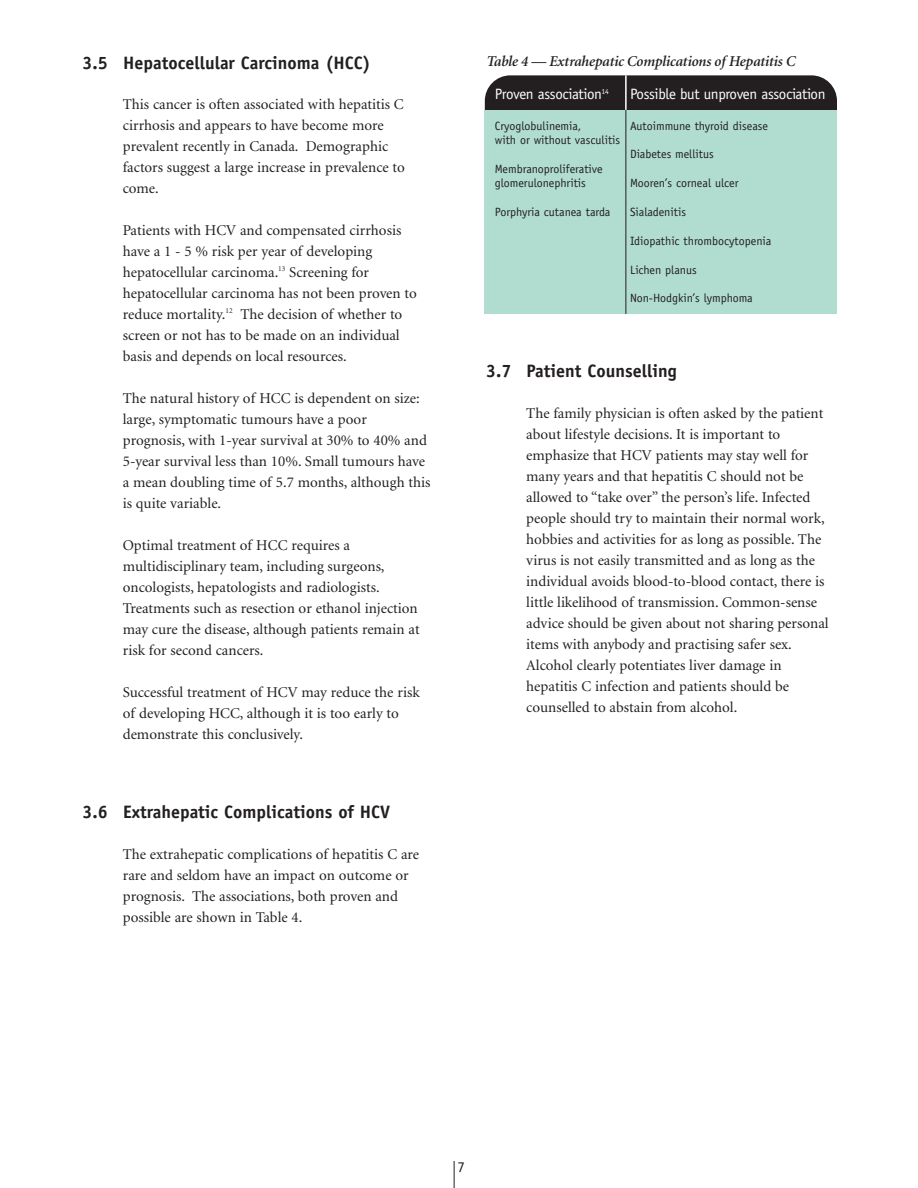
<style>
.page{position:relative;width:918px;height:1188px;background:#fff}
.page>*{position:absolute;margin:0;border:0;box-sizing:border-box;transform-origin:0 0}
.t1{font:700 18px "Officina Sans";color:#231f20}
.t2{font:15px/21px "Minion";color:#231f20}
.t3{font:15px "Officina Sans";letter-spacing:-.025em;color:#fff}
.t4{font:italic 600 15px "Minion";letter-spacing:-.015em;color:#231f20}
.t5{font:15px "Officina Sans";color:#231f20}
.t6{font:12px/14.4px "Officina Sans";color:#231f20}
</style>
<div class="page">
<svg style="left:454px;top:1161px;width:1px;height:27px"></svg>
<div style="left:485px;top:75px;width:352px;height:141px;background:#231f20;border-radius:26px"></div>
<div style="left:485px;top:110px;width:352px;height:204px;background:#b1ddd1"></div>
<hr style="left:626px;top:110px;width:1px;height:204px;background:#231f20">
<hr style="left:625px;top:75px;width:2px;height:35px;background:#fff">
<p class="t1" style="left:82px;top:56px;width:290px">3.5 Hepatocellular Carcinoma (HCC)</p>
<p class="t2" style="left:123px;top:95px;width:284px">This cancer is often associated with hepatitis C cirrhosis and appears to have become more prevalent recently in Canada. Demographic factors suggest a large increase in prevalence to come.</p>
<p class="t2" style="left:123px;top:221px;width:296px">Patients with HCV and compensated cirrhosis have a 1 - 5 % risk per year of developing hepatocellular carcinoma.<sup>13</sup> Screening for hepatocellular carcinoma has not been proven to reduce mortality.<sup>12</sup> The decision of whether to screen or not has to be made on an individual basis and depends on local resources.</p>
<p class="t2" style="left:123px;top:389px;width:309px">The natural history of HCC is dependent on size: large, symptomatic tumours have a poor prognosis, with 1-year survival at 30% to 40% and 5-year survival less than 10%. Small tumours have a mean doubling time of 5.7 months, although this is quite variable.</p>
<p class="t2" style="left:123px;top:536px;width:298px">Optimal treatment of HCC requires a multidisciplinary team, including surgeons, oncologists, hepatologists and radiologists.<br>Treatments such as resection or ethanol injection may cure the disease, although patients remain at risk for second cancers.</p>
<p class="t2" style="left:123px;top:683px;width:298px">Successful treatment of HCV may reduce the risk of developing HCC, although it is too early to demonstrate this conclusively.</p>
<p class="t1" style="left:82px;top:805px;width:309px">3.6 Extrahepatic Complications of HCV</p>
<p class="t2" style="left:123px;top:845px;width:298px">The extrahepatic complications of hepatitis C are rare and seldom have an impact on outcome or prognosis. The associations, both proven and possible are shown in Table 4.</p>
<p class="t4" style="left:486px;top:55px;width:310px">Table 4 — Extrahepatic Complications of Hepatitis C</p>
<p class="t3" style="left:495px;top:89px;width:116px">Proven association<sup>14</sup></p>
<p class="t3" style="left:630px;top:89px;width:197px">Possible but unproven association</p>
<p class="t6" style="left:495px;top:119px;width:88px">Cryoglobulinemia,</p>
<p class="t6" style="left:630px;top:119px;width:140px">Autoimmune thyroid disease</p>
<p class="t6" style="left:495px;top:134px;width:127px">with or without vasculitis</p>
<p class="t6" style="left:630px;top:148px;width:85px">Diabetes mellitus</p>
<p class="t6" style="left:495px;top:163px;width:110px">Membranoproliferative glomerulonephritis</p>
<p class="t6" style="left:630px;top:177px;width:110px">Mooren’s corneal ulcer</p>
<p class="t6" style="left:495px;top:206px;width:117px">Porphyria cutanea tarda</p>
<p class="t6" style="left:630px;top:206px;width:58px">Sialadenitis</p>
<p class="t6" style="left:630px;top:235px;width:143px">Idiopathic thrombocytopenia</p>
<p class="t6" style="left:630px;top:263px;width:68px">Lichen planus</p>
<p class="t6" style="left:630px;top:292px;width:124px">Non-Hodgkin’s lymphoma</p>
<p class="t1" style="left:486px;top:364px;width:192px">3.7 Patient Counselling</p>
<p class="t2" style="left:526px;top:404px;width:304px">The family physician is often asked by the patient about lifestyle decisions. It is important to emphasize that HCV patients may stay well for many years and that hepatitis C should not be allowed to “take over” the person’s life. Infected people should try to maintain their normal work, hobbies and activities for as long as possible. The virus is not easily transmitted and as long as the individual avoids blood-to-blood contact, there is little likelihood of transmission. Common-sense advice should be given about not sharing personal items with anybody and practising safer sex.<br>Alcohol clearly potentiates liver damage in hepatitis C infection and patients should be counselled to abstain from alcohol.</p>
<p class="t5" style="left:458px;top:1161px;width:9px">7</p>
</div>
